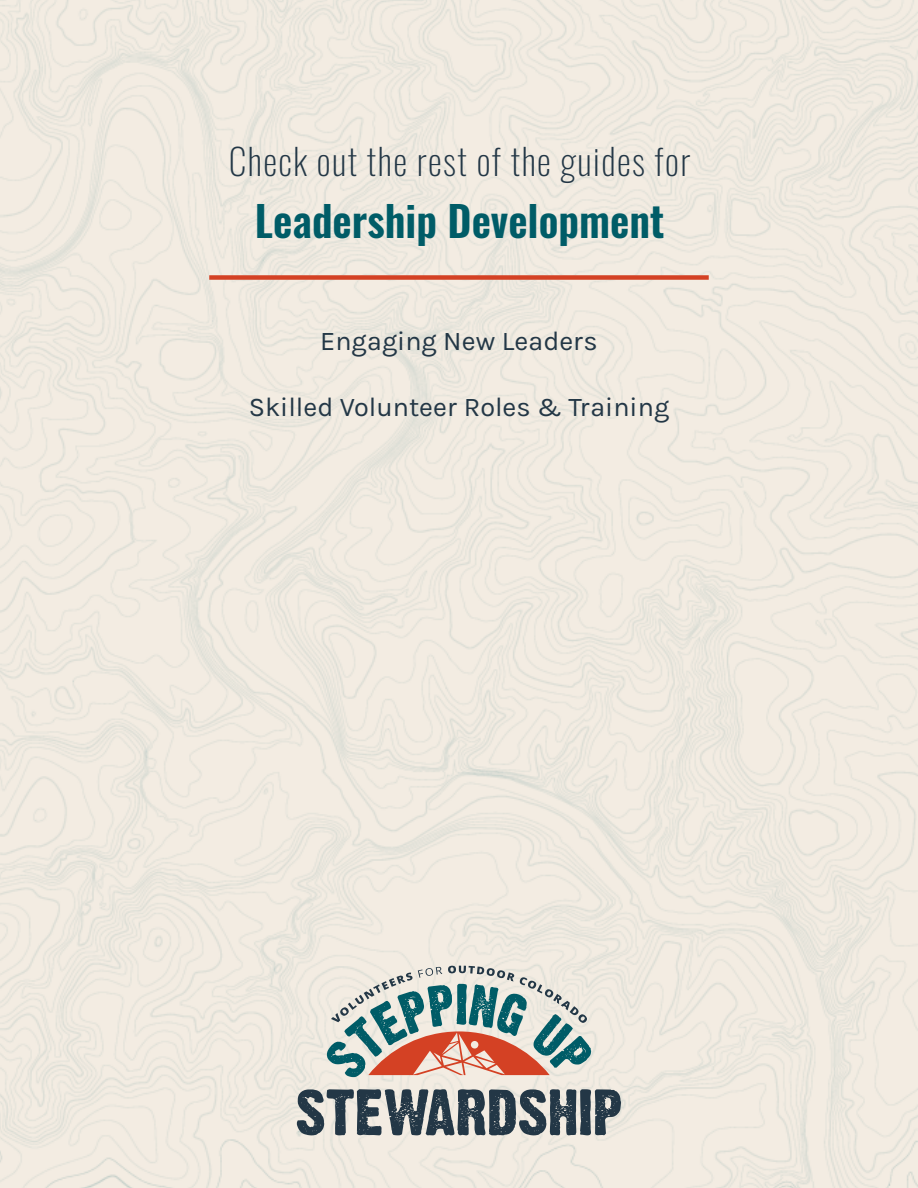
<style>
.page{position:relative;width:918px;height:1188px;background:#fff}
.page>*{position:absolute;margin:0;border:0;box-sizing:border-box;transform-origin:0 0}
.t1{font:600 42px "Oswald";color:#005c67}
.t2{font:200 36px "Oswald";letter-spacing:.04em;color:#233746}
.t3{font:27px "Karla";color:#233746}
</style>
<div class="page">
<svg style="left:297px;top:1089px;width:324px;height:46px;background:#757f84"></svg>
<svg style="left:327px;top:966px;width:264px;height:111px;background:#b3afa8"></svg>
<div style="left:209px;top:275px;width:500px;height:5px;background:#d44124"></div>
<h2 class="t2" style="left:229px;top:130px;width:463px">Check out the rest of the guides for</h2>
<h1 class="t1" style="left:255px;top:199px;width:411px">Leadership Development</h1>
<p class="t3" style="left:320px;top:326px;width:279px">Engaging New Leaders</p>
<p class="t3" style="left:249px;top:392px;width:422px">Skilled Volunteer Roles &amp; Training</p>
</div>
